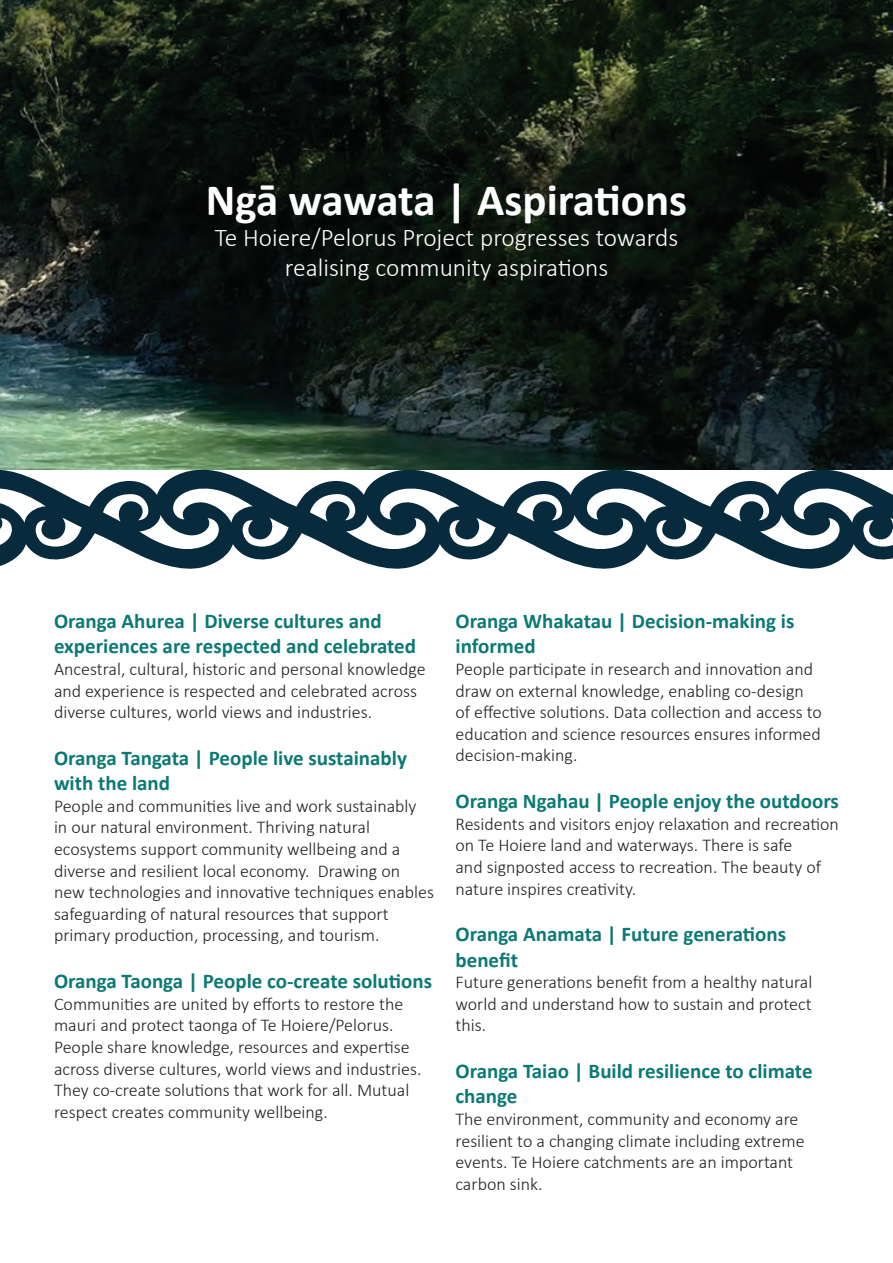
<style>
.page{position:relative;width:893px;height:1263px;background:#fff}
.page>*{position:absolute;margin:0;border:0;box-sizing:border-box;transform-origin:0 0}
.t1{font:700 45px "Calibri";letter-spacing:-.01em;color:#fff}
.t2{font:300 25.5px/30.6px "Calibri";color:#fff;text-align:center}
.t3{font:700 21px/25.2px "Calibri";color:#0c7974}
.t4{font:300 18px/21.6px "Calibri";color:#231f20}
</style>
<div class="page">
<img style="left:0;top:1px;width:892px;height:469px">
<svg style="left:0;top:470px;width:893px;height:99px;fill:#072b3d"></svg>
<h1 class="t1" style="left:206px;top:168px;width:483px">Ngā wawata | Aspirations</h1>
<h2 class="t2" style="left:215px;top:222px;width:465px">Te Hoiere/Pelorus Project progresses towards realising community aspirations</h2>
<p class="t3" style="left:54px;top:608px;width:364px">Oranga Ahurea | Diverse cultures and experiences are respected and celebrated</p>
<p class="t4" style="left:54px;top:658px;width:373px">Ancestral, cultural, historic and personal knowledge and experience is respected and celebrated across diverse cultures, world views and industries.</p>
<p class="t3" style="left:54px;top:745px;width:354px">Oranga Tangata | People live sustainably with the land</p>
<p class="t4" style="left:54px;top:795px;width:382px">People and communities live and work sustainably in our natural environment. Thriving natural ecosystems support community wellbeing and a diverse and resilient local economy. Drawing on new technologies and innovative techniques enables safeguarding of natural resources that support primary production, processing, and tourism.</p>
<p class="t3" style="left:54px;top:968px;width:380px">Oranga Taonga | People co-create solutions</p>
<p class="t4" style="left:54px;top:993px;width:369px">Communities are united by efforts to restore the mauri and protect taonga of Te Hoiere/Pelorus.<br>People share knowledge, resources and expertise across diverse cultures, world views and industries.<br>They co-create solutions that work for all. Mutual respect creates community wellbeing.</p>
<p class="t3" style="left:455px;top:608px;width:340px">Oranga Whakatau | Decision-making is informed</p>
<p class="t4" style="left:455px;top:658px;width:368px">People participate in research and innovation and draw on external knowledge, enabling co-design of effective solutions. Data collection and access to education and science resources ensures informed decision-making.</p>
<p class="t3" style="left:455px;top:788px;width:385px">Oranga Ngahau | People enjoy the outdoors</p>
<p class="t4" style="left:455px;top:813px;width:385px">Residents and visitors enjoy relaxation and recreation on Te Hoiere land and waterways. There is safe<br>and signposted access to recreation. The beauty of nature inspires creativity.</p>
<p class="t3" style="left:455px;top:921px;width:332px">Oranga Anamata | Future generations benefit</p>
<p class="t4" style="left:455px;top:971px;width:358px;text-align:justify">Future generations benefit from a healthy natural world and understand how to sustain and protect this.</p>
<p class="t3" style="left:455px;top:1058px;width:359px">Oranga Taiao | Build resilience to climate change</p>
<p class="t4" style="left:455px;top:1108px;width:351px">The environment, community and economy are resilient to a changing climate including extreme events. Te Hoiere catchments are an important carbon sink.</p>
</div>
